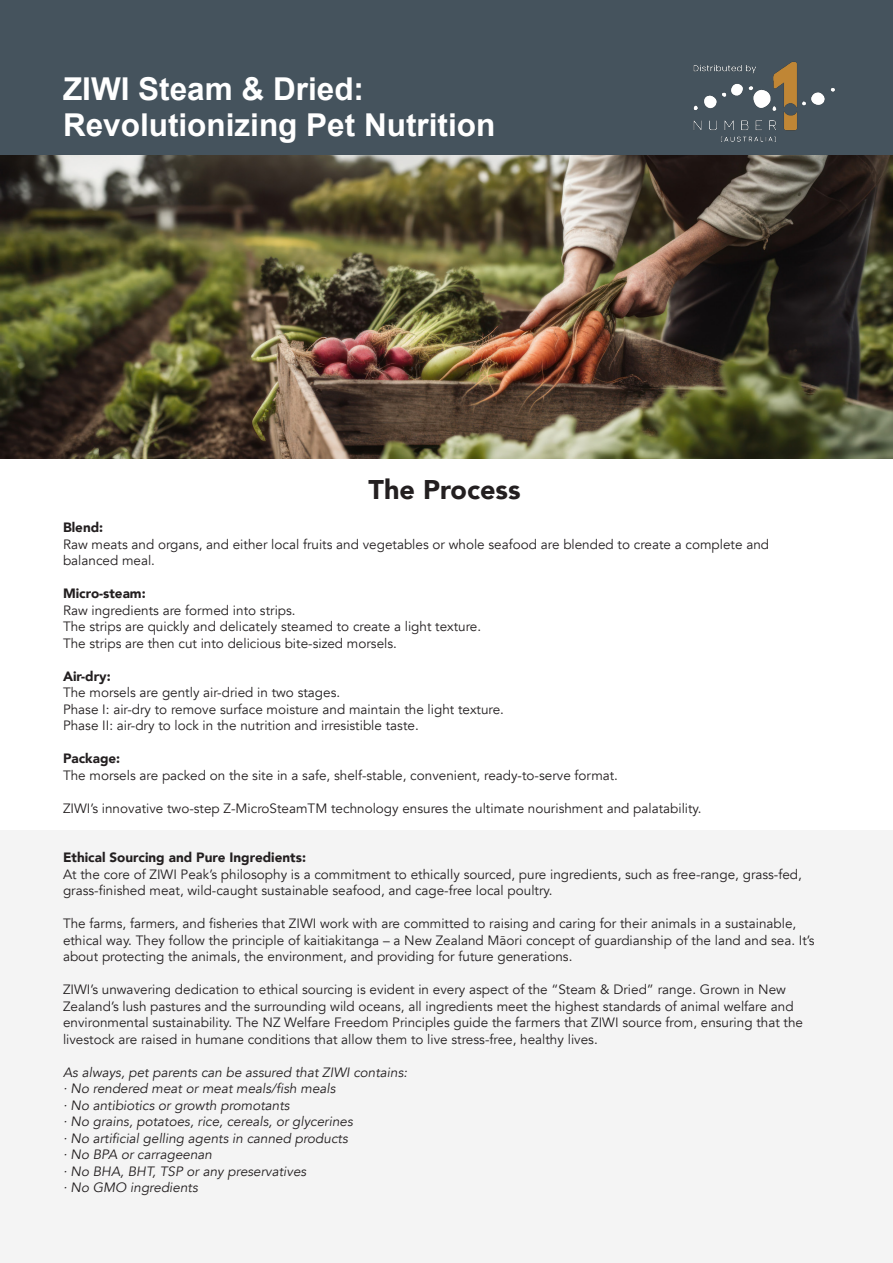
<style>
.page{position:relative;width:893px;height:1263px;background:#fff}
.page>*{position:absolute;margin:0;border:0;box-sizing:border-box;transform-origin:0 0}
.t1{font:700 31.5px "Arial";color:#fff}
.t2{font:900 27px "Avenir";color:#231f20}
.t3{font:13.5px/16.5px "Avenir";color:#231f20}
.t4{font:italic 13.5px "Avenir";color:#231f20}
.t5{font:900 13.5px "Avenir";color:#231f20}
</style>
<div class="page">
<div style="left:0;top:830px;width:893px;height:433px;background:#f4f4f4"></div>
<img style="left:0;top:154px;width:893px;height:305px">
<div style="left:0;top:0;width:893px;height:154px;background:#45535d"></div>
<img style="left:693px;top:62px;width:142px;height:80px">
<p class="t1" style="left:63px;top:68px;width:303px">ZIWI Steam &amp; Dried:</p>
<p class="t1" style="left:63px;top:104px;width:434px">Revolutionizing Pet Nutrition</p>
<p class="t2" style="left:369px;top:466px;width:153px">The Process</p>
<p class="t5" style="left:63px;top:516px;width:42px">Blend:</p>
<p class="t3" style="left:63px;top:536px;width:708px">Raw meats and organs, and either local fruits and vegetables or whole seafood are blended to create a complete and balanced meal.</p>
<p class="t5" style="left:63px;top:582px;width:84px">Micro-steam:</p>
<p class="t3" style="left:63px;top:602px;width:234px">Raw ingredients are formed into strips.</p>
<p class="t3" style="left:63px;top:618px;width:420px">The strips are quickly and delicately steamed to create a light texture.</p>
<p class="t3" style="left:63px;top:635px;width:335px">The strips are then cut into delicious bite-sized morsels.</p>
<p class="t5" style="left:63px;top:664px;width:49px">Air-dry:</p>
<p class="t3" style="left:63px;top:684px;width:279px">The morsels are gently air-dried in two stages.</p>
<p class="t3" style="left:63px;top:701px;width:443px">Phase I: air-dry to remove surface moisture and maintain the light texture.</p>
<p class="t3" style="left:63px;top:717px;width:357px">Phase II: air-dry to lock in the nutrition and irresistible taste.</p>
<p class="t5" style="left:63px;top:747px;width:59px">Package:</p>
<p class="t3" style="left:63px;top:767px;width:557px">The morsels are packed on the site in a safe, shelf-stable, convenient, ready-to-serve format.</p>
<p class="t3" style="left:63px;top:800px;width:640px">ZIWI’s innovative two-step Z-MicroSteamTM technology ensures the ultimate nourishment and palatability.</p>
<p class="t5" style="left:63px;top:846px;width:245px">Ethical Sourcing and Pure Ingredients:</p>
<p class="t3" style="left:63px;top:866px;width:740px">At the core of ZIWI Peak’s philosophy is a commitment to ethically sourced, pure ingredients, such as free-range, grass-fed, grass-finished meat, wild-caught sustainable seafood, and cage-free local poultry.</p>
<p class="t3" style="left:63px;top:915px;width:753px">The farms, farmers, and fisheries that ZIWI work with are committed to raising and caring for their animals in a sustainable, ethical way. They follow the principle of kaitiakitanga – a New Zealand Māori concept of guardianship of the land and sea. It’s about protecting the animals, the environment, and providing for future generations.</p>
<p class="t3" style="left:63px;top:981px;width:742px">ZIWI’s unwavering dedication to ethical sourcing is evident in every aspect of the “Steam &amp; Dried” range. Grown in New Zealand’s lush pastures and the surrounding wild oceans, all ingredients meet the highest standards of animal welfare and environmental sustainability. The NZ Welfare Freedom Principles guide the farmers that ZIWI source from, ensuring that the livestock are raised in humane conditions that allow them to live stress-free, healthy lives.</p>
<p class="t4" style="left:63px;top:1064px;width:346px">As always, pet parents can be assured that ZIWI contains:</p>
<p class="t4" style="left:63px;top:1080px;width:274px">· No rendered meat or meat meals/fish meals</p>
<p class="t4" style="left:63px;top:1097px;width:228px">· No antibiotics or growth promotants</p>
<p class="t4" style="left:63px;top:1113px;width:291px">· No grains, potatoes, rice, cereals, or glycerines</p>
<p class="t4" style="left:63px;top:1130px;width:286px">· No artificial gelling agents in canned products</p>
<p class="t4" style="left:63px;top:1146px;width:151px">· No BPA or carrageenan</p>
<p class="t4" style="left:63px;top:1163px;width:245px">· No BHA, BHT, TSP or any preservatives</p>
<p class="t4" style="left:63px;top:1179px;width:136px">· No GMO ingredients</p>
</div>
